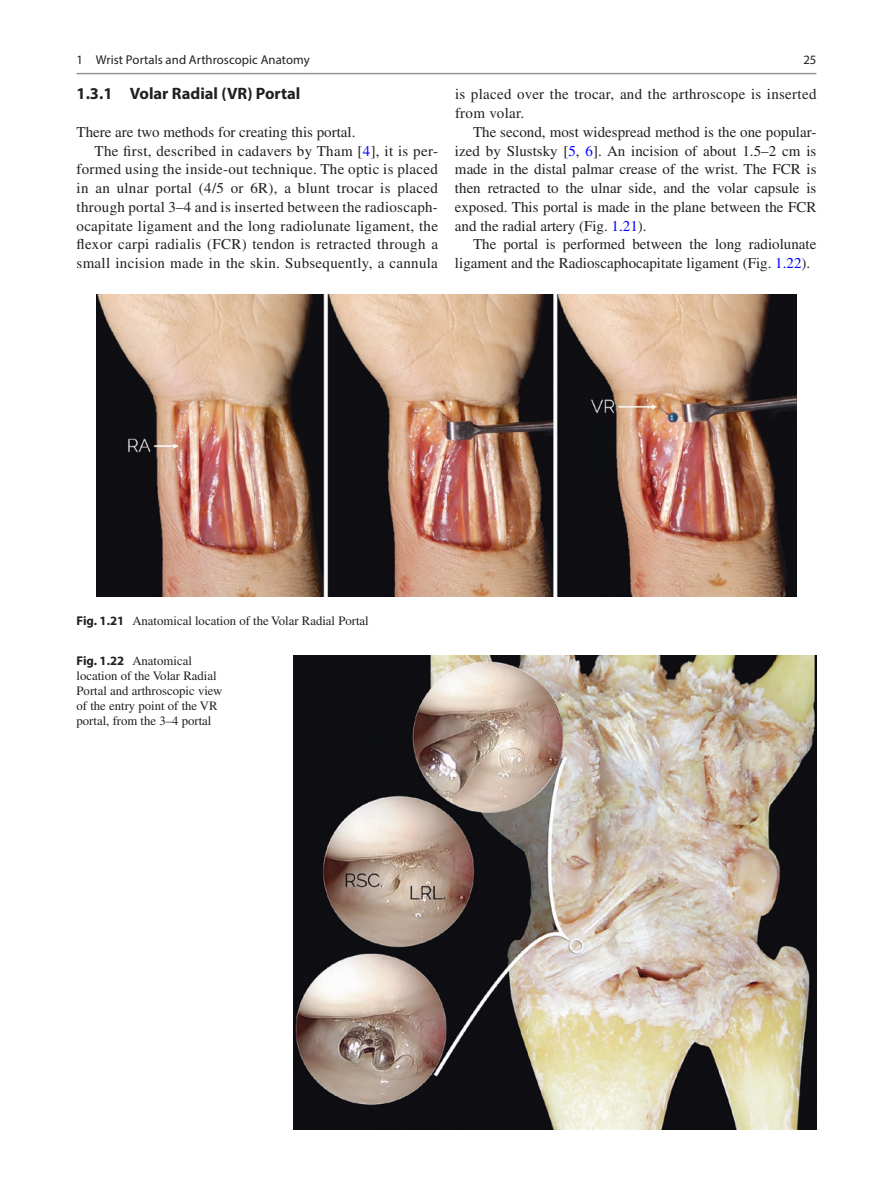
<style>
.page{position:relative;width:893px;height:1187px;background:#fff}
.page>*{position:absolute;margin:0;border:0;box-sizing:border-box;transform-origin:0 0}
.t1{font:700 16.5px "Myriad Pro";color:#231f20}
.t2{font:15px/18.8px "Times LT Std";letter-spacing:.02em;color:#231f20}
.t3{font:15px/18.8px "Times LT Std";color:#231f20}
.t4{font:12.75px/15px "Times LT Std";color:#231f20}
.t5{font:12.75px "Myriad Pro Regular 3";letter-spacing:.005em;color:#231f20}
.t6{font:12.75px "Myriad Pro";color:#231f20}
.s1{color:#00f}
.s2{font-family:"Myriad Pro";font-weight:700}
</style>
<div class="page">
<img style="left:96px;top:295px;width:701px;height:301px">
<img style="left:293px;top:656px;width:523px;height:473px">
<hr style="left:77px;top:73px;width:739px;height:1px;background:#939598">
<p class="t5" style="left:77px;top:52px;width:235px">1 Wrist Portals and Arthroscopic Anatomy</p>
<p class="t1" style="left:77px;top:83px;width:225px">1.3.1 Volar Radial (VR) Portal</p>
<p class="t3" style="left:77px;top:122px;width:280px">There are two methods for creating this portal.</p>
<p class="t2" style="left:95px;top:141px;width:345px">The first, described in cadavers by Tham [<span class="s1">4</span>], it is per-</p>
<p class="t2" style="left:77px;top:160px;width:363px">formed using the inside-out technique. The optic is placed</p>
<p class="t2" style="left:77px;top:179px;width:363px">in an ulnar portal (4/5 or 6R), a blunt trocar is placed</p>
<p class="t2" style="left:77px;top:197px;width:363px">through portal 3–4 and is inserted between the radioscaph-</p>
<p class="t2" style="left:77px;top:216px;width:363px">ocapitate ligament and the long radiolunate ligament, the</p>
<p class="t2" style="left:77px;top:235px;width:363px">flexor carpi radialis (FCR) tendon is retracted through a</p>
<p class="t2" style="left:77px;top:254px;width:363px">small incision made in the skin. Subsequently, a cannula</p>
<p class="t6" style="left:803px;top:52px;width:15px">25</p>
<p class="t2" style="left:455px;top:85px;width:363px">is placed over the trocar, and the arthroscope is inserted from volar.</p>
<p class="t2" style="left:455px;top:122px;width:363px;text-align:justify;text-indent:18px">The second, most widespread method is the one popular&shy;ized by Slustsky [<span class="s1">5</span>, <span class="s1">6</span>]. An incision of about 1.5–2 cm is made in the distal palmar crease of the wrist. The FCR is then retracted to the ulnar side, and the volar capsule is exposed. This portal is made in the plane between the FCR and the radial artery (Fig. <span class="s1">1.21</span>).</p>
<p class="t3" style="left:455px;top:235px;width:363px;text-indent:18px">The portal is performed between the long radiolunate ligament and the Radioscaphocapitate ligament (Fig. <span class="s1">1.22</span>).</p>
<p class="t4" style="left:77px;top:613px;width:294px"><span class="s2">Fig. 1.21</span> Anatomical location of the Volar Radial Portal</p>
<p class="t4" style="left:77px;top:653px;width:147px"><span class="s2">Fig. 1.22</span> Anatomical location of the Volar Radial<br>Portal and arthroscopic view of the entry point of the VR portal, from the 3–4 portal</p>
</div>
